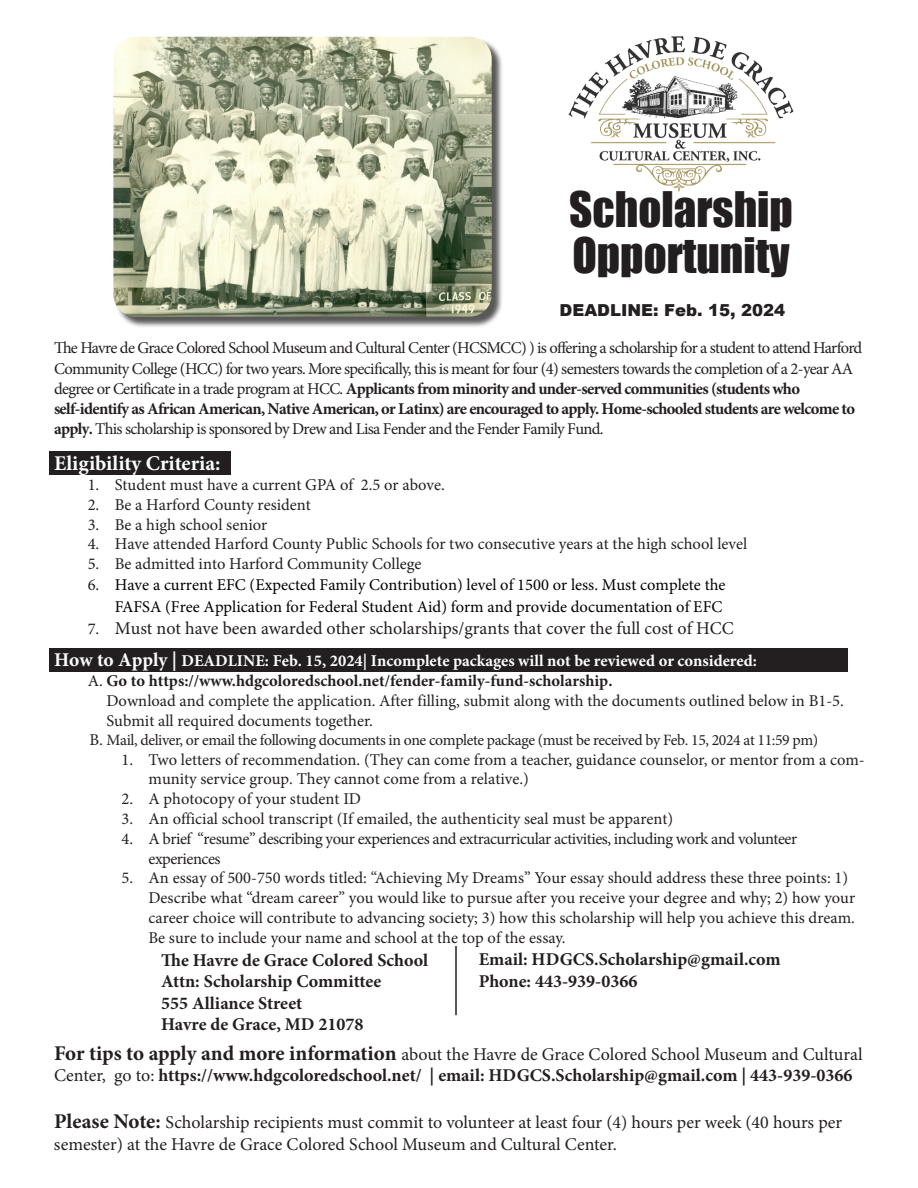
<style>
.page{position:relative;width:918px;height:1188px;background:#fff}
.page>*{position:absolute;margin:0;border:0;box-sizing:border-box;transform-origin:0 0}
.t1{font:45px/45.3px "Impact";color:#231f20}
.t2{font:700 21px "Minion Pro";color:#fff}
.t3{font:700 18px/21.5px "Minion Pro";color:#231f20}
.t4{font:18px/21.6px "Minion Pro";color:#231f20}
.t5{font:16.5px/19.8px "Minion Pro";color:#231f20}
.t6{font:16.5px/20.2px "Minion Pro";letter-spacing:-.04em;color:#231f20}
.t7{font:16.5px/21.1px "Minion Pro";color:#000;text-align:right}
.t8{font:16.5px/19.8px "Minion Pro";letter-spacing:-.03em;color:#231f20}
.t9{font:700 16.5px "Minion Pro";color:#fff}
.t10{font:900 16.5px "Arial";color:#231f20}
.t11{font:15.75px "Minion Pro";letter-spacing:-.025em;color:#231f20}
.s1{font-weight:700}
.s2{color:#231f20}
.s3{font-size:16.5px}
.s4{font-size:19.5px}
.s5{font-size:21px}
.s6{font-weight:400}
.s7{font-weight:700;font-size:21px}
</style>
<div class="page">
<div style="left:50px;top:649px;width:798px;height:23px;background:#231f20"></div>
<div style="left:50px;top:451px;width:181px;height:24px;background:#231f20"></div>
<div style="left:115px;top:39px;width:389px;height:290px;background:#231f20;opacity:.75"></div>
<img style="left:113px;top:37px;width:379px;height:280px">
<hr style="left:455px;top:946px;width:2px;height:69px;background:#231f20">
<img style="left:568px;top:36px;width:226px;height:156px">
<p class="t1" style="left:569px;top:186px;width:225px">Scholarship<br>Opportunity</p>
<p class="t10" style="left:560px;top:299px;width:227px">DEADLINE: Feb. 15, 2024</p>
<p class="t6" style="left:54px;top:338px;width:810px">The Havre de Grace Colored School Museum and Cultural Center (HCSMCC) ) is offering a scholarship for a student to attend Harford Community College (HCC) for two years. More specifically, this is meant for four (4) semesters towards the completion of a 2-year AA degree or Certificate in a trade program at HCC. <span class="s1">Applicants from minority and under-served communities (students who self-identify as African American, Native American, or Latinx) are encouraged to apply. Home-schooled students are welcome to apply.</span> This scholarship is sponsored by Drew and Lisa Fender and the Fender Family Fund.</p>
<p class="t2" style="left:54px;top:449px;width:168px">Eligibility Criteria:</p>
<p class="t5" style="left:88px;top:475px;width:359px">1. Student must have a current GPA of 2.5 or above.</p>
<p class="t5" style="left:88px;top:495px;width:225px">2. Be a Harford County resident</p>
<p class="t5" style="left:88px;top:515px;width:181px">3. Be a high school senior</p>
<p class="t5" style="left:88px;top:534px;width:661px">4. Have attended Harford County Public Schools for two consecutive years at the high school level</p>
<p class="t5" style="left:88px;top:554px;width:335px">5. Be admitted into Harford Community College</p>
<p class="t7" style="left:88px;top:575px;width:639px"><span class="s2">6.</span> Have a current EFC (Expected Family Contribution) level of 1500 or less. Must complete the<br>FAFSA (Free Application for Federal Student Aid) form and provide documentation of EFC</p>
<p class="t4" style="left:88px;top:617px;width:648px"><span class="s3">7.</span> Must not have been awarded other scholarships/grants that cover the full cost of HCC</p>
<p class="t9" style="left:54px;top:650px;width:705px"><span class="s4">How to Apply |</span> DEADLINE: Feb. 15, 2024| Incomplete packages will not be reviewed or considered:</p>
<p class="t5" style="left:106px;top:671px;width:739px;text-indent:-19px">A. <span class="s1">Go to https://www.hdgcoloredschool.net/fender-family-fund-scholarship.<br></span>Download and complete the application. After filling, submit along with the documents outlined below in B1-5.<br>Submit all required documents together.</p>
<p class="t11" style="left:89px;top:730px;width:730px"><span class="s3">B.</span> Mail, deliver, or email the following documents in one complete package (must be received by Feb. 15, 2024 at 11:59 pm)</p>
<p class="t5" style="left:148px;top:749px;width:718px;text-indent:-27px">1. Two letters of recommendation. (They can come from a teacher, guidance counselor, or mentor from a com&shy;munity service group. They cannot come from a relative.)</p>
<p class="t5" style="left:121px;top:789px;width:241px">2. A photocopy of your student ID</p>
<p class="t5" style="left:121px;top:809px;width:553px">3. An official school transcript (If emailed, the authenticity seal must be apparent)</p>
<p class="t8" style="left:148px;top:829px;width:650px;text-indent:-27px">4. A brief “resume” describing your experiences and extracurricular activities, including work and volunteer experiences</p>
<p class="t5" style="left:148px;top:868px;width:708px;text-indent:-27px">5. An essay of 500-750 words titled: “Achieving My Dreams” Your essay should address these three points: 1)<br>Describe what “dream career” you would like to pursue after you receive your degree and why; 2) how your career choice will contribute to advancing society; 3) how this scholarship will help you achieve this dream.<br>Be sure to include your name and school at the top of the essay.</p>
<p class="t3" style="left:161px;top:949px;width:269px">The Havre de Grace Colored School<br>Attn: Scholarship Committee<br>555 Alliance Street<br>Havre de Grace, MD 21078</p>
<p class="t3" style="left:54px;top:1043px;width:810px"><span class="s5">For tips to apply and more information</span> <span class="s6">about the Havre de Grace Colored School Museum and Cultural<br>Center, go to:</span> https://www.hdgcoloredschool.net/ | email: HDGCS.Scholarship@gmail.com | 443-939-0366</p>
<p class="t4" style="left:54px;top:1112px;width:790px"><span class="s7">Please Note:</span> Scholarship recipients must commit to volunteer at least four (4) hours per week (40 hours per semester) at the Havre de Grace Colored School Museum and Cultural Center.</p>
<p class="t3" style="left:479px;top:949px;width:303px">Email: HDGCS.Scholarship@gmail.com<br>Phone: 443-939-0366</p>
</div>
